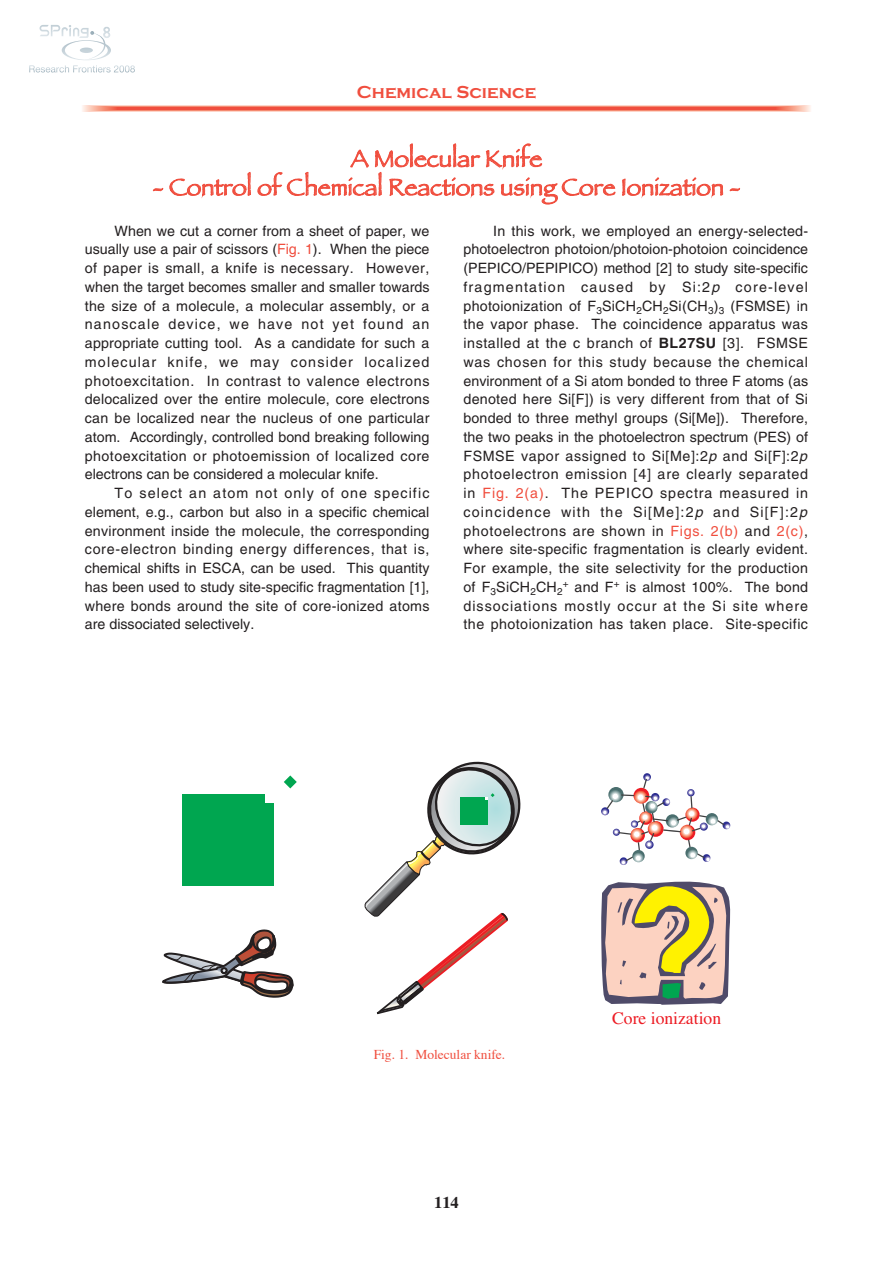
<style>
.page{position:relative;width:893px;height:1263px;background:#fff}
.page>*{position:absolute;margin:0;border:0;box-sizing:border-box;transform-origin:0 0}
.t1{font:24px "Papyrus";color:#f04e3e}
.t2{font:700 18px "Copperplate Gothic";color:#f04e3e}
.t3{font:17.55px "Times";color:#ed1c24}
.t4{font:700 16.5px "Times";color:#231f20}
.t5{font:14.25px/18.8px "Helvetica";letter-spacing:.02em;color:#231f20;text-align:justify}
.t6{font:13.5px "Times";color:#f04e3e}
.s1{color:#f04e3e}
.s2{font-style:italic}
.s3{font-weight:700}
</style>
<div class="page">
<svg style="left:29px;top:25px;width:106px;height:47px"></svg>
<svg style="left:81px;top:106px;width:730px;height:6px"></svg>
<svg style="left:97px;top:106px;width:698px;height:5px"></svg>
<hr style="left:113px;top:107px;width:666px;height:3px;background:#f26650">
<hr style="left:114px;top:108px;width:664px;height:1px;background:#f1614c">
<hr style="left:115px;top:108px;width:662px;height:1px;background:#f15c48">
<hr style="left:116px;top:108px;width:660px;height:1px;background:#f15744">
<hr style="left:117px;top:108px;width:658px;height:1px;background:#f05140">
<div style="left:182px;top:794px;width:91px;height:91px;background:#00a650"></div>
<div style="left:265px;top:794px;width:9px;height:9px;background:#fff"></div>
<svg style="left:284px;top:775px;width:13px;height:13px"></svg>
<svg style="left:162px;top:929px;width:132px;height:69px"></svg>
<svg style="left:364px;top:762px;width:157px;height:253px"></svg>
<svg style="left:601px;top:807px;width:8px;height:8px"></svg>
<svg style="left:643px;top:773px;width:8px;height:8px"></svg>
<svg style="left:605px;top:778px;width:125px;height:87px"></svg>
<svg style="left:601px;top:881px;width:129px;height:124px;background:#cbb589"></svg>
<p class="t2" style="left:357px;top:81px;width:181px">Chemical Science</p>
<h1 class="t1" style="left:351px;top:144px;width:193px">A Molecular Knife</h1>
<h1 class="t1" style="left:153px;top:173px;width:589px">- Control of Chemical Reactions using Core Ionization -</h1>
<p class="t5" style="left:85px;top:223px;width:346px;text-indent:30px">When we cut a corner from a sheet of paper, we usually use a pair of scissors (<span class="s1">Fig. 1</span>). When the piece of paper is small, a knife is necessary. However, when the target becomes smaller and smaller towards the size of a molecule, a molecular assembly, or a nanoscale device, we have not yet found an appropriate cutting tool. As a candidate for such a molecular knife, we may consider localized photoexcitation. In contrast to valence electrons delocalized over the entire molecule, core electrons can be localized near the nucleus of one particular atom. Accordingly, controlled bond breaking following photoexcitation or photoemission of localized core electrons can be considered a molecular knife.</p>
<p class="t5" style="left:85px;top:485px;width:346px;text-indent:30px">To select an atom not only of one specific element, e.g., carbon but also in a specific chemical environment inside the molecule, the corresponding core-electron binding energy differences, that is, chemical shifts in ESCA, can be used. This quantity has been used to study site-specific fragmentation [1], where bonds around the site of core-ionized atoms are dissociated selectively.</p>
<p class="t5" style="left:463px;top:223px;width:348px;text-align:left;text-indent:30px">In this work, we employed an energy-selected&shy;photoelectron photoion/photoion-photoion coincidence (PEPICO/PEPIPICO) method [2] to study site-specific fragmentation caused by Si:2<span class="s2">p</span> core-level photoionization of F<sub>3</sub>SiCH<sub>2</sub>CH<sub>2</sub>Si(CH<sub>3</sub>)<sub>3</sub> (FSMSE) in the vapor phase. The coincidence apparatus was installed at the c branch of <span class="s3">BL27SU</span> [3]. FSMSE was chosen for this study because the chemical environment of a Si atom bonded to three F atoms (as denoted here Si[F]) is very different from that of Si bonded to three methyl groups (Si[Me]). Therefore, the two peaks in the photoelectron spectrum (PES) of FSMSE vapor assigned to Si[Me]:2<span class="s2">p</span> and Si[F]:2<span class="s2">p </span>photoelectron emission [4] are clearly separated in <span class="s1">Fig. 2(a)</span>. The PEPICO spectra measured in coincidence with the Si[Me]:2<span class="s2">p</span> and Si[F]:2<span class="s2">p </span>photoelectrons are shown in <span class="s1">Figs. 2(b)</span> and <span class="s1">2(c)</span>, where site-specific fragmentation is clearly evident.<br>For example, the site selectivity for the production of F<sub>3</sub>SiCH<sub>2</sub>CH<sub>2</sub><sup>+</sup> and F<sup>+</sup> is almost 100%. The bond dissociations mostly occur at the Si site where the photoionization has taken place. Site-specific</p>
<p class="t3" style="left:612px;top:1012px;width:110px">Core ionization</p>
<p class="t6" style="left:373px;top:1049px;width:133px">Fig. 1. Molecular knife.</p>
<p class="t4" style="left:434px;top:1195px;width:26px">114</p>
</div>
